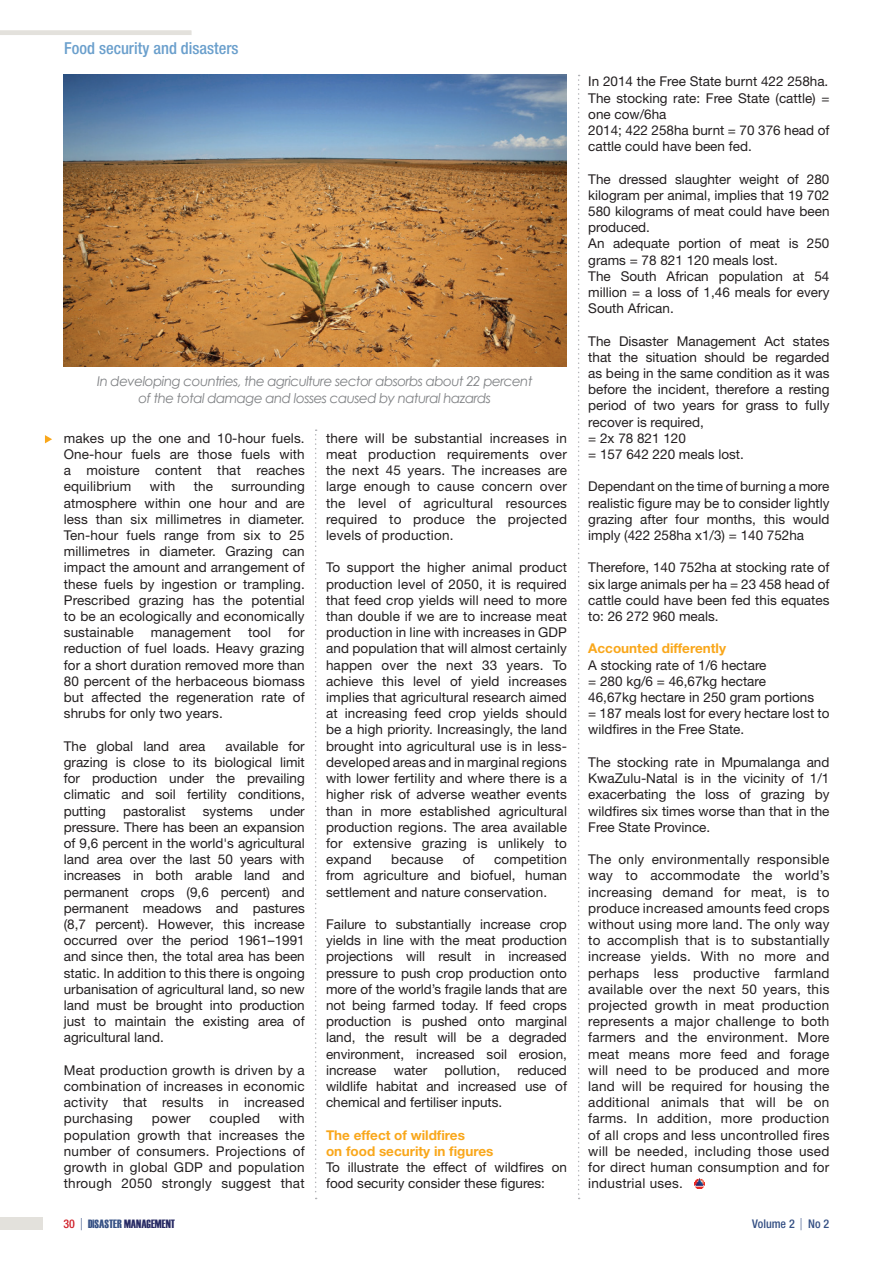
<style>
.page{position:relative;width:893px;height:1263px;background:#fff}
.page>*{position:absolute;margin:0;border:0;box-sizing:border-box;transform-origin:0 0}
.t1{font:500 condensed 16.5px "Helvetica Neue";color:#6a9fcc}
.t2{font:13.5px/16.2px "Helvetica Neue";color:#231f20;text-align:justify}
.t3{font:italic 13.5px/17.2px "Century Gothic";letter-spacing:-.04em;color:#808285;text-align:center}
.t4{font:700 13.5px/16.2px "Helvetica Neue";color:#f9a71b}
.t5{font:13.5px "Helvetica Neue";letter-spacing:.02em;color:#231f20}
.t6{font:12px "Haettenschweiler";color:#272a64}
.t7{font:500 condensed 12px "Helvetica Neue";color:#355084}
.s1{font-family:"Helvetica Neue";font-weight:500;font-stretch:condensed;color:#d02029}
.s2{font-family:"Helvetica Neue";font-weight:500;font-stretch:condensed;font-size:16.5px;color:#355084}
.s3{color:#355084}
.s4{font-size:16.5px}
</style>
<div class="page">
<div style="left:0;top:1218px;width:43px;height:12px;background:#e3e1dc"></div>
<hr style="left:0;top:31px;width:191px;height:4px;background:#e3e1dc">
<svg style="left:578px;top:75px;width:2px;height:1124px"></svg>
<svg style="left:315px;top:429px;width:2px;height:770px"></svg>
<svg style="left:45px;top:435px;width:7px;height:8px"></svg>
<img style="left:64px;top:75px;width:503px;height:292px">
<svg style="left:695px;top:1178px;width:10px;height:10px"></svg>
<p class="t1" style="left:64px;top:39px;width:176px">Food security and disasters</p>
<p class="t3" style="left:97px;top:372px;width:437px">In developing countries, the agriculture sector absorbs about 22 percent of the total damage and losses caused by natural hazards</p>
<p class="t2" style="left:64px;top:430px;width:242px">makes up the one and 10-hour fuels.<br>One-hour fuels are those fuels with a moisture content that reaches equilibrium</p>
<p class="t2" style="left:64px;top:478px;width:242px;text-indent:168px">surrounding atmosphere within one hour and are less than six millimetres in diameter.<br>Ten-hour fuels range from six to 25 millimetres in diameter. Grazing can impact the amount and arrangement of these fuels by ingestion or trampling.<br>Prescribed grazing has the potential to be an ecologically and economically sustainable</p>
<p class="t2" style="left:150px;top:478px;width:27px">with</p>
<p class="t2" style="left:194px;top:478px;width:21px">the</p>
<p class="t2" style="left:64px;top:624px;width:242px;text-indent:224px">for reduction of fuel loads. Heavy grazing for a short duration removed more than 80 percent of the herbaceous biomass but affected the regeneration rate of shrubs for only two years.</p>
<p class="t2" style="left:64px;top:738px;width:143px">The global land area</p>
<p class="t2" style="left:151px;top:624px;width:82px">management</p>
<p class="t2" style="left:248px;top:624px;width:25px">tool</p>
<p class="t2" style="left:64px;top:738px;width:242px;text-indent:162px">available for grazing is close to its biological limit for production under the prevailing climatic and soil fertility conditions, putting</p>
<p class="t2" style="left:64px;top:802px;width:242px;text-indent:206px">under pressure. There has been an expansion of 9,6 percent in the world's agricultural land area over the last 50 years with increases in both arable land and permanent crops (9,6 percent) and permanent meadows and pastures (8,7 percent). However, this increase occurred over the period 1961–1991 and since then, the total area has been static. In addition to this there is ongoing urbanisation of agricultural land, so new land must be brought into production just to maintain the existing area of agricultural land.</p>
<p class="t2" style="left:64px;top:1062px;width:242px">Meat production growth is driven by a combination of increases in economic activity that results in increased purchasing</p>
<p class="t2" style="left:123px;top:802px;width:64px">pastoralist</p>
<p class="t2" style="left:203px;top:802px;width:52px">systems</p>
<p class="t2" style="left:64px;top:1110px;width:242px;text-indent:215px">with population growth that increases the number of consumers. Projections of growth in global GDP and population through 2050 strongly suggest that</p>
<p class="t2" style="left:152px;top:1110px;width:40px">power</p>
<p class="t5" style="left:210px;top:1110px;width:52px">coupled</p>
<p class="t2" style="left:326px;top:430px;width:242px">there will be substantial increases in meat production requirements over the next 45 years. The increases are large enough to cause concern over the level of agricultural resources required to produce the projected levels of production.</p>
<p class="t2" style="left:326px;top:559px;width:242px">To support the higher animal product production level of 2050, it is required that feed crop yields will need to more than double if we are to increase meat production in line with increases in GDP and population that will almost certainly happen over the next 33 years. To achieve this level of yield increases implies that agricultural research aimed at increasing feed crop yields should be a high priority. Increasingly, the land brought into agricultural use is in less&shy;developed areas and in marginal regions with lower fertility and where there is a higher risk of adverse weather events than in more established agricultural production regions. The area available for extensive grazing is unlikely to expand</p>
<p class="t2" style="left:391px;top:851px;width:54px">because</p>
<p class="t2" style="left:463px;top:851px;width:13px">of</p>
<p class="t2" style="left:326px;top:851px;width:242px;text-indent:168px">competition from agriculture and biofuel, human settlement and nature conservation.</p>
<p class="t2" style="left:326px;top:916px;width:242px">Failure to substantially increase crop yields in line with the meat production projections will result in increased pressure to push crop production onto more of the world’s fragile lands that are not being farmed today. If feed crops production is pushed onto marginal land, the result will be a degraded environment, increased soil erosion, increase</p>
<p class="t2" style="left:326px;top:1062px;width:242px;text-indent:191px">reduced wildlife habitat and increased use of chemical and fertiliser inputs.</p>
<p class="t4" style="left:326px;top:1126px;width:169px">The effect of wildfires<br>on food security in figures</p>
<p class="t2" style="left:326px;top:1159px;width:242px">To illustrate the effect of wildfires on food security consider these figures:</p>
<p class="t2" style="left:394px;top:1062px;width:35px">water</p>
<p class="t2" style="left:445px;top:1062px;width:57px">pollution,</p>
<p class="t2" style="left:588px;top:73px;width:243px;text-align:left">In 2014 the Free State burnt 422 258ha.<br>The stocking rate: Free State (cattle) = one cow/6ha<br>2014; 422 258ha burnt = 70 376 head of cattle could have been fed.</p>
<p class="t2" style="left:588px;top:171px;width:243px;text-align:left">The dressed slaughter weight of 280 kilogram per animal, implies that 19 702<br>580 kilograms of meat could have been produced.<br>An adequate portion of meat is 250 grams = 78 821 120 meals lost.<br>The South African population at 54 million = a loss of 1,46 meals for every<br>South African.</p>
<p class="t2" style="left:588px;top:333px;width:243px;text-align:left">The Disaster Management Act states that the situation should be regarded as being in the same condition as it was before the incident, therefore a resting period of two years for grass to fully recover is required,<br>= 2x 78 821 120<br>= 157 642 220 meals lost.</p>
<p class="t2" style="left:588px;top:478px;width:243px">Dependant on the time of burning a more realistic figure may be to consider lightly grazing after four months, this would imply (422 258ha x1/3) = 140 752ha</p>
<p class="t2" style="left:588px;top:559px;width:243px">Therefore, 140 752ha at stocking rate of six large animals per ha = 23 458 head of cattle could have been fed this equates to: 26 272 960 meals.</p>
<p class="t4" style="left:588px;top:640px;width:139px">Accounted differently</p>
<p class="t2" style="left:588px;top:657px;width:243px;text-align:left">A stocking rate of 1/6 hectare<br>= 280 kg/6 = 46,67kg hectare<br>46,67kg hectare in 250 gram portions<br>= 187 meals lost for every hectare lost to wildfires in the Free State.</p>
<p class="t2" style="left:588px;top:754px;width:243px">The stocking rate in Mpumalanga and KwaZulu-Natal is in the vicinity of 1/1 exacerbating the loss of grazing by wildfires six times worse than that in the Free State Province.</p>
<p class="t2" style="left:588px;top:851px;width:243px">The only environmentally responsible way to accommodate the world’s increasing demand for meat, is to produce increased amounts feed crops without using more land. The only way to accomplish that is to substantially increase yields. With no more and perhaps less productive farmland available over the next 50 years, this projected growth in meat production represents a major challenge to both farmers and the environment. More meat means more feed and forage will need to be produced and more land will be required for housing the additional animals that will be on farms. In addition, more production of all crops and less uncontrolled fires will be needed, including those used for direct human consumption and for industrial uses.</p>
<p class="t6" style="left:64px;top:1216px;width:113px"><span class="s1">30</span> <span class="s2">|</span> <span class="s3">DISASTER</span> MANAGEMENT</p>
<p class="t7" style="left:752px;top:1217px;width:78px">Volume 2 <span class="s4">|</span> No 2</p>
</div>
